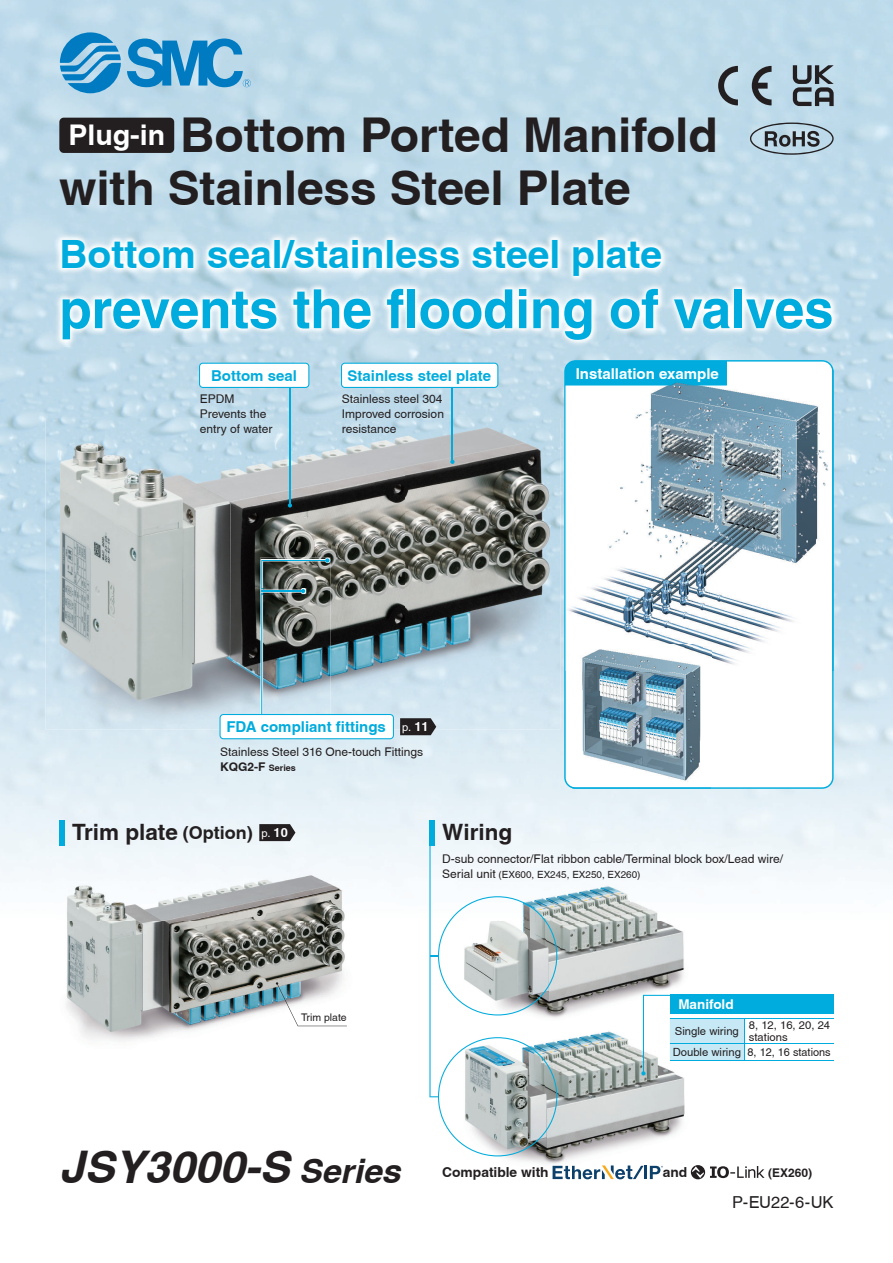
<style>
.page{position:relative;width:893px;height:1263px;background:#fff}
.page>*{position:absolute;margin:0;border:0;box-sizing:border-box;transform-origin:0 0}
.t1{font:700 54px "Helvetica";color:#00acdd}
.t2{font:700 48px/52.5px "Helvetica";letter-spacing:-.005em;color:#231f20}
.t3{font:italic 700 45px "Helvetica";color:#231f20}
.t4{font:700 39px "Helvetica";color:#00acdd}
.t5{font:700 22.5px "Helvetica";color:#231f20}
.t6{font:16.5px "Helvetica";color:#231f20}
.t7{font:700 15px "Helvetica";color:#00acdd}
.t8{font:700 15px "Helvetica";color:#fff}
.t9{font:700 13.8px "Helvetica";color:#231f20}
.t10{font:700 13.5px "Helvetica";color:#fff}
.t11{font:12px/15px "Helvetica";color:#231f20}
.t12{font:700 12px "Helvetica";color:#231f20}
.t13{font:11.25px/12px "Helvetica";color:#231f20}
.t14{font:11.25px "Helvetica";color:#fff}
.t15{font:10.5px "Helvetica";color:#231f20}
.t16{font:9.9px "Helvetica";color:#231f20}
.s1{font-weight:700;font-size:12.75px}
.s2{font-weight:700}
.s3{font-weight:700;font-size:9px}
.s4{font-size:18px}
.s5{font-size:12px}
.s6{font-size:33.75px}
</style>
<div class="page">
<img style="left:0;top:0;width:892px;height:279px">
<img style="left:0;top:279px;width:106px;height:161px">
<img style="left:807px;top:279px;width:85px;height:599px">
<img style="left:106px;top:347px;width:485px;height:93px">
<img style="left:0;top:440px;width:53px;height:441px">
<img style="left:538px;top:440px;width:53px;height:441px">
<img style="left:53px;top:729px;width:485px;height:147px">
<img style="left:55px;top:870px;width:298px;height:171px">
<svg style="left:564px;top:360px;width:269px;height:429px"></svg>
<img style="left:45px;top:418px;width:515px;height:311px">
<img style="left:491px;top:1031px;width:194px;height:137px">
<img style="left:557px;top:883px;width:137px;height:135px">
<img style="left:55px;top:233px;width:784px;height:114px">
<div style="left:669px;top:994px;width:164px;height:20px;background:#00acdd"></div>
<svg style="left:276px;top:982px;width:71px;height:44px"></svg>
<img style="left:572px;top:671px;width:139px;height:118px">
<img style="left:565px;top:369px;width:268px;height:302px">
<div style="left:59px;top:821px;width:5px;height:25px;background:#00acdd"></div>
<div style="left:429px;top:821px;width:5px;height:25px;background:#00acdd"></div>
<hr style="left:289px;top:384px;width:1px;height:121px;background:#00acdd">
<svg style="left:288px;top:503px;width:4px;height:5px"></svg>
<hr style="left:452px;top:387px;width:1px;height:75px;background:#00acdd">
<svg style="left:450px;top:460px;width:4px;height:4px"></svg>
<svg style="left:641px;top:995px;width:192px;height:81px"></svg>
<svg style="left:199px;top:363px;width:110px;height:25px"></svg>
<svg style="left:341px;top:363px;width:157px;height:25px"></svg>
<svg style="left:219px;top:558px;width:175px;height:181px;background:#809399"></svg>
<svg style="left:259px;top:824px;width:36px;height:17px"></svg>
<svg style="left:400px;top:718px;width:36px;height:17px"></svg>
<svg style="left:552px;top:1165px;width:110px;height:14px"></svg>
<svg style="left:690px;top:1165px;width:15px;height:14px"></svg>
<svg style="left:710px;top:1166px;width:54px;height:12px"></svg>
<svg style="left:692px;top:1166px;width:11px;height:12px"></svg>
<svg style="left:429px;top:846px;width:128px;height:310px"></svg>
<svg style="left:750px;top:123px;width:83px;height:32px;background:#97abb7"></svg>
<div style="left:59px;top:118px;width:115px;height:35px;background:#231f20;border-radius:4px"></div>
<svg style="left:60px;top:32px;width:191px;height:61px;background:#68afd7"></svg>
<svg style="left:718px;top:66px;width:20px;height:39px"></svg>
<svg style="left:751px;top:66px;width:20px;height:39px"></svg>
<svg style="left:792px;top:65px;width:41px;height:41px;background:#77858d"></svg>
<h2 class="t2" style="left:59px;top:114px;width:660px"><sup>Plug-in</sup> Bottom Ported Manifold with Stainless Steel Plate</h2>
<h3 class="t4" style="left:59px;top:240px;width:604px">Bottom seal/stainless steel plate</h3>
<h1 class="t1" style="left:59px;top:289px;width:775px">prevents the flooding of valves</h1>
<p class="t7" style="left:211px;top:370px;width:87px">Bottom seal</p>
<p class="t7" style="left:347px;top:370px;width:145px">Stainless steel plate</p>
<p class="t11" style="left:200px;top:393px;width:74px">EPDM<br>Prevents the entry of water</p>
<p class="t11" style="left:342px;top:393px;width:104px">Stainless steel 304<br>Improved corrosion resistance</p>
<p class="t8" style="left:575px;top:368px;width:145px">Installation example</p>
<p class="t7" style="left:226px;top:721px;width:161px">FDA compliant fittings</p>
<p class="t14" style="left:402px;top:723px;width:28px">p. <span class="s1">11</span></p>
<p class="t11" style="left:220px;top:745px;width:204px">Stainless Steel 316 One-touch Fittings<br><span class="s2">KQG2-F</span> <span class="s3">Series</span></p>
<h3 class="t5" style="left:72px;top:824px;width:182px">Trim plate <span class="s4">(Option)</span></h3>
<h3 class="t5" style="left:442px;top:824px;width:71px">Wiring</h3>
<p class="t14" style="left:261px;top:829px;width:28px">p. <span class="s1">10</span></p>
<p class="t11" style="left:442px;top:852px;width:342px">D-sub connector/Flat ribbon cable/Terminal block box/Lead wire/</p>
<p class="t16" style="left:442px;top:871px;width:200px"><span class="s5">Serial unit</span> (EX600, EX245, EX250, EX260)</p>
<p class="t15" style="left:301px;top:1013px;width:47px">Trim plate</p>
<h3 class="t3" style="left:59px;top:1151px;width:342px">JSY3000-S <span class="s6">Series</span></h3>
<p class="t10" style="left:678px;top:999px;width:57px">Manifold</p>
<p class="t13" style="left:675px;top:1026px;width:65px">Single wiring</p>
<p class="t13" style="left:748px;top:1020px;width:83px">8, 12, 16, 20, 24 stations</p>
<p class="t13" style="left:672px;top:1047px;width:159px">Double wiring 8, 12, 16 stations</p>
<p class="t9" style="left:442px;top:1167px;width:108px">Compatible with</p>
<p class="t9" style="left:662px;top:1167px;width:26px">and</p>
<p class="t12" style="left:768px;top:1169px;width:46px">(EX260)</p>
<h3 class="t6" style="left:732px;top:1196px;width:103px">P-EU22-6-UK</h3>
</div>
